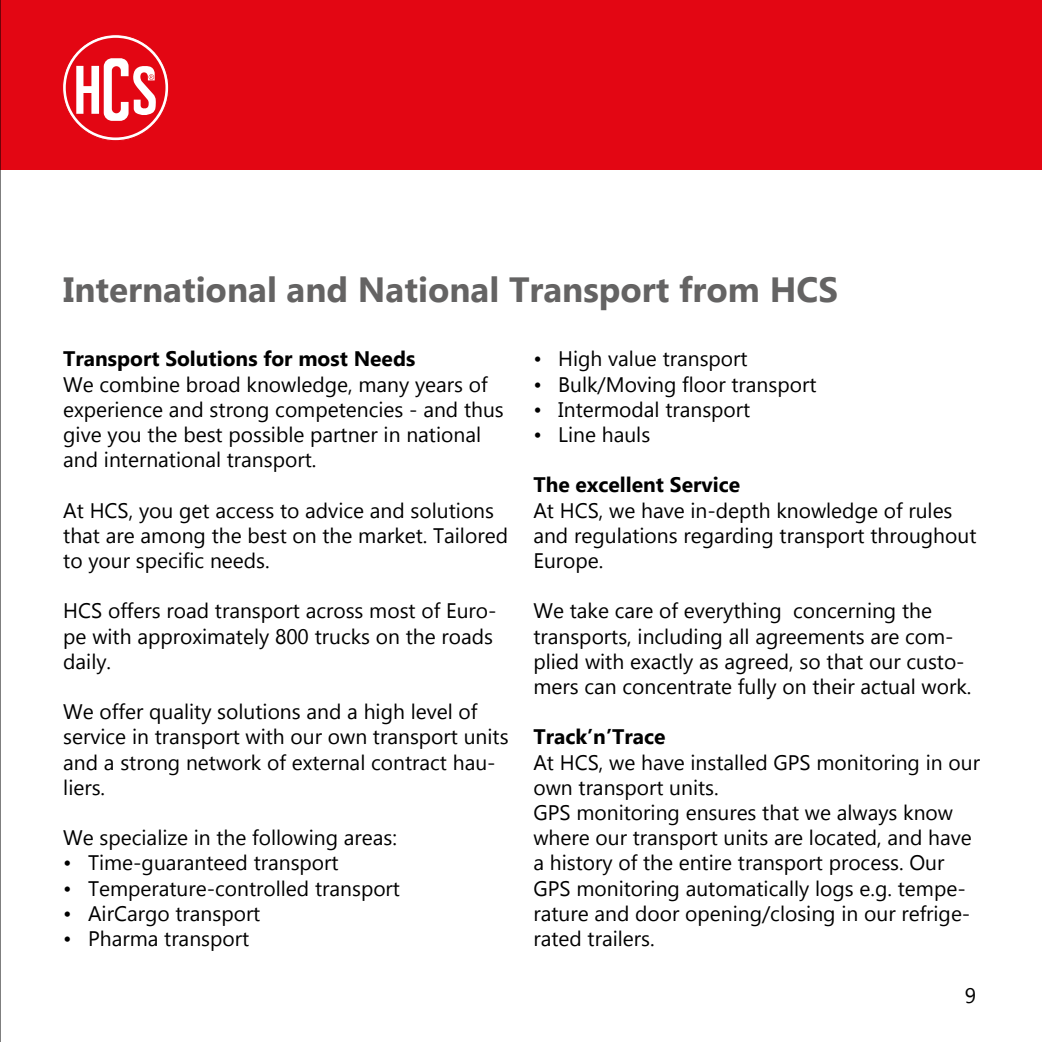
<style>
.page{position:relative;width:1042px;height:1042px;background:#fff}
.page>*{position:absolute;margin:0;border:0;box-sizing:border-box;transform-origin:0 0}
.t1{font:700 35px "Gadugi";color:#646363}
.t2{font:21px/25.2px "Gadugi";color:#000}
.t3{font:700 21px "Gadugi";color:#000}
</style>
<div class="page">
<div style="left:0;top:0;width:1042px;height:170px;background:#e30613"></div>
<svg style="left:63px;top:35px;width:106px;height:106px"></svg>
<hr style="left:0;top:0;width:1px;height:1042px;background:#000">
<h1 class="t1" style="left:63px;top:269px;width:776px">International and National Transport from HCS</h1>
<p class="t3" style="left:63px;top:346px;width:353px">Transport Solutions for most Needs</p>
<p class="t2" style="left:63px;top:371px;width:442px">We combine broad knowledge, many years of experience and strong competencies - and thus give you the best possible partner in national and international transport.</p>
<p class="t2" style="left:63px;top:497px;width:446px">At HCS, you get access to advice and solutions that are among the best on the market. Tailored to your specific needs.</p>
<p class="t2" style="left:63px;top:598px;width:435px">HCS offers road transport across most of Euro&shy;pe with approximately 800 trucks on the roads daily.</p>
<p class="t2" style="left:63px;top:699px;width:447px">We offer quality solutions and a high level of service in transport with our own transport units and a strong network of external contract hau&shy;liers.</p>
<p class="t2" style="left:63px;top:825px;width:335px">We specialize in the following areas:</p>
<p class="t2" style="left:63px;top:850px;width:277px">• Time-guaranteed transport</p>
<p class="t2" style="left:63px;top:875px;width:338px">• Temperature-controlled transport</p>
<p class="t2" style="left:63px;top:901px;width:199px">• AirCargo transport</p>
<p class="t2" style="left:63px;top:926px;width:187px">• Pharma transport</p>
<p class="t2" style="left:533px;top:346px;width:216px">• High value transport</p>
<p class="t2" style="left:533px;top:371px;width:285px">• Bulk/Moving floor transport</p>
<p class="t2" style="left:533px;top:397px;width:218px">• Intermodal transport</p>
<p class="t2" style="left:533px;top:422px;width:118px">• Line hauls</p>
<p class="t3" style="left:533px;top:472px;width:208px">The excellent Service</p>
<p class="t2" style="left:533px;top:497px;width:444px">At HCS, we have in-depth knowledge of rules and regulations regarding transport throughout<br>Europe.</p>
<p class="t2" style="left:533px;top:598px;width:439px">We take care of everything concerning the transports, including all agreements are com&shy;plied with exactly as agreed, so that our custo&shy;mers can concentrate fully on their actual work.</p>
<p class="t3" style="left:533px;top:724px;width:134px">Track’n’Trace</p>
<p class="t2" style="left:533px;top:749px;width:448px">At HCS, we have installed GPS monitoring in our own transport units.<br>GPS monitoring ensures that we always know where our transport units are located, and have a history of the entire transport process. Our GPS monitoring automatically logs e.g. tempe&shy;rature and door opening/closing in our refrige&shy;rated trailers.</p>
<p class="t2" style="left:965px;top:982px;width:13px">9</p>
</div>
